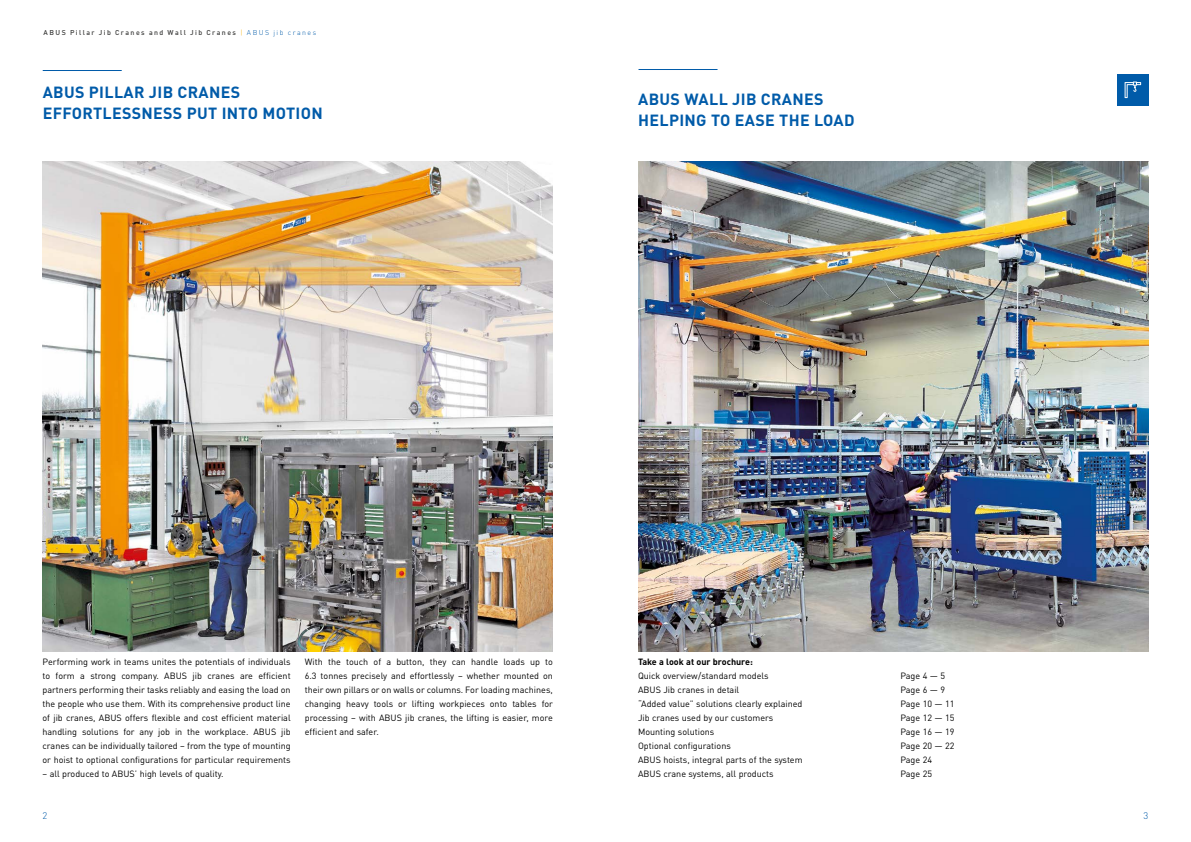
<style>
.page{position:relative;width:1191px;height:842px;background:#fff}
.page>*{position:absolute;margin:0;border:0;box-sizing:border-box;transform-origin:0 0}
.t1{font:700 16px/21px "DIN Pro";letter-spacing:.02em;color:#005ba9}
.t2{font:300 9.5px "DIN Pro";color:#005ba9}
.t3{font:9px/14px "DIN Pro";color:#000;text-align:justify}
.t4{font:700 9px "DIN Pro";color:#000}
.t5{font:500 7px "DIN Pro";letter-spacing:.2em;color:#3a3a39}
.s1{font-weight:300;color:#f9b000}
.s2{font-weight:300;color:#005ba9}
</style>
<div class="page">
<div style="left:1117px;top:74px;width:31px;height:31px;background:#005ba9"></div>
<img style="left:43px;top:161px;width:510px;height:490px">
<img style="left:638px;top:161px;width:510px;height:490px">
<svg style="left:1124px;top:82px;width:17px;height:16px"></svg>
<hr style="left:43px;top:70px;width:78px;height:1px;background:#005ba9">
<hr style="left:639px;top:69px;width:78px;height:1px;background:#005ba9">
<p class="t5" style="left:44px;top:27px;width:274px">ABUS Pillar Jib Cranes and Wall Jib Cranes <span class="s1">|</span> <span class="s2">ABUS jib cranes</span></p>
<h1 class="t1" style="left:43px;top:80px;width:281px">ABUS PILLAR JIB CRANES<br>EFFORTLESSNESS PUT INTO MOTION</h1>
<h1 class="t1" style="left:638px;top:87px;width:218px">ABUS WALL JIB CRANES<br>HELPING TO EASE THE LOAD</h1>
<p class="t3" style="left:43px;top:654px;width:250px">Performing work in teams unites the potentials of individuals to form a strong company. ABUS jib cranes are efficient partners performing their tasks reliably and easing the load on the people who use them. With its comprehensive product line of jib cranes, ABUS offers flexible and cost efficient material handling solutions for any job in the workplace. ABUS jib cranes can be individually tailored – from the type of mounting or hoist to optional configurations for particular requirements</p>
<p class="t3" style="left:43px;top:766px;width:182px">– all produced to ABUS’ high levels of quality.</p>
<p class="t3" style="left:305px;top:654px;width:250px">With the touch of a button, they can handle loads up to 6.3 tonnes precisely and effortlessly – whether mounted on their own pillars or on walls or columns. For loading machines, changing heavy tools or lifting workpieces onto tables for processing – with ABUS jib cranes, the lifting is easier, more efficient and safer.</p>
<p class="t4" style="left:638px;top:654px;width:116px">Take a look at our brochure:</p>
<p class="t3" style="left:638px;top:668px;width:166px;text-align:left">Quick overview/standard models<br>ABUS Jib cranes in detail<br>“Added value” solutions clearly explained<br>Jib cranes used by our customers<br>Mounting solutions<br>Optional configurations<br>ABUS hoists, integral parts of the system<br>ABUS crane systems, all products</p>
<p class="t3" style="left:900px;top:668px;width:56px;text-align:left">Page 4 — 5<br>Page 6 — 9<br>Page 10 — 11<br>Page 12 — 15<br>Page 16 — 19<br>Page 20 — 22<br>Page 24<br>Page 25</p>
<p class="t2" style="left:43px;top:808px;width:6px">2</p>
<p class="t2" style="left:1143px;top:808px;width:6px">3</p>
</div>
